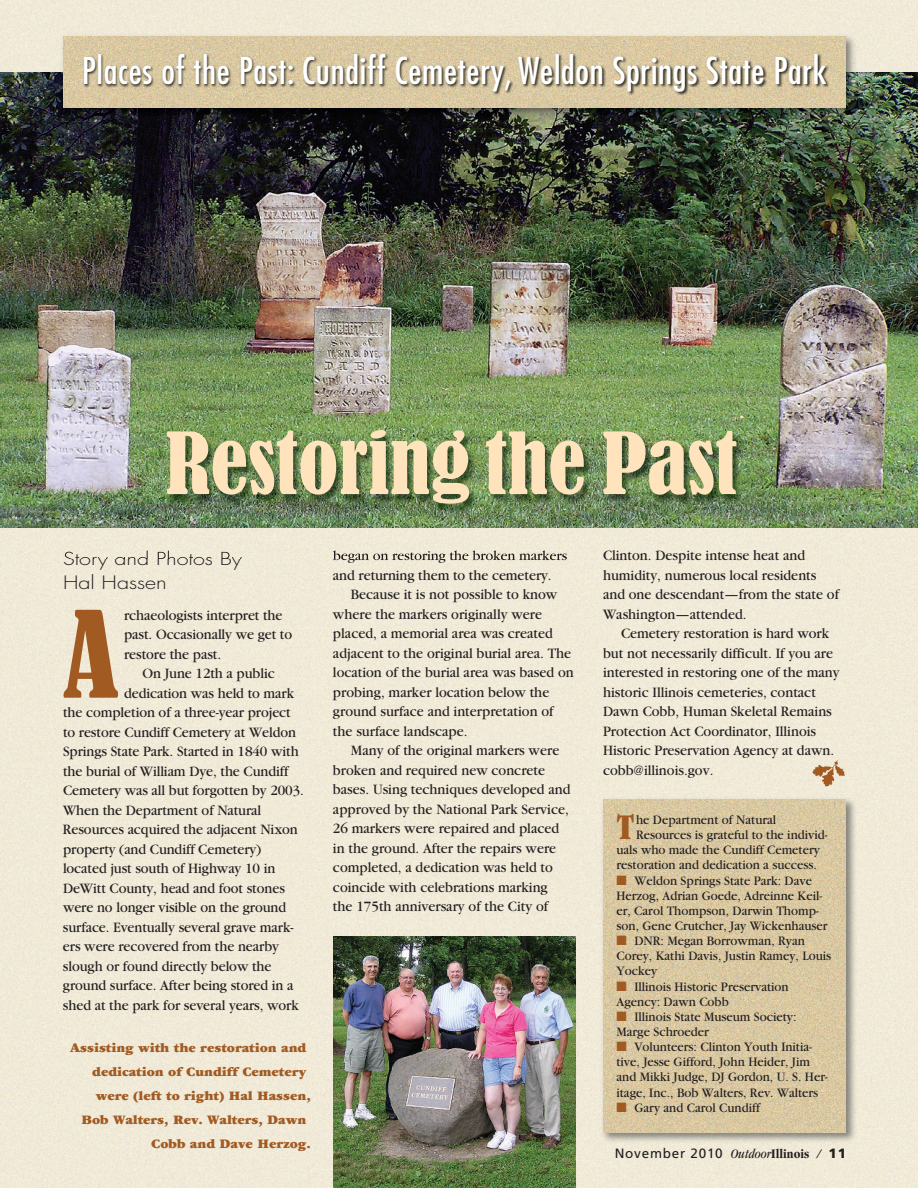
<style>
.page{position:relative;width:918px;height:1188px;background:#f0ead8}
.page>*{position:absolute;margin:0;border:0;box-sizing:border-box;transform-origin:0 0}
.t1{font:condensed 111.6px "Bernard";color:#a15a22;scale:1.05 1}
.t2{font:condensed 79.5px "Bernard";color:#fee3bc;scale:1.05 1}
.t3{font:ultra-condensed 37.5px "Garamond";color:#a15a22;scale:.95 1}
.t4{font:condensed 36px "Futura Std";letter-spacing:.02em;color:#fff}
.t5{font:300 18px/24px "Futura";color:#231f20;scale:1.2 1}
.t6{font:15px/19.5px "Garamond";color:#231f20;scale:.95 1}
.t7{font:13.5px/15.1px "Garamond";color:#231f20;scale:.95 1}
.t8{font:900 13.5px "Garamond";color:#a15a22}
.t9{font:13.5px "Frutiger";letter-spacing:.055em;color:#231f20}
.s1{color:#a15a22}
.s2{font-family:"Garamond";font-style:italic;font-stretch:condensed}
.s3{font-family:"Garamond";font-weight:700;font-stretch:condensed}
.s4{font-weight:900}
</style>
<div class="page">
<img style="left:333px;top:936px;width:243px;height:252px">
<img style="left:597px;top:794px;width:263px;height:352px">
<img style="left:603px;top:800px;width:243px;height:332px">
<img style="left:0;top:72px;width:918px;height:456px">
<img style="left:47px;top:413px;width:817px;height:145px">
<img style="left:64px;top:551px;width:167px;height:7px">
<img style="left:333px;top:550px;width:47px;height:8px">
<img style="left:57px;top:30px;width:803px;height:92px">
<img style="left:59px;top:32px;width:795px;height:84px">
<img style="left:813px;top:761px;width:31px;height:25px">
<h3 class="t4" style="left:82px;top:54px;width:747px">Places of the Past: Cundiff Cemetery, Weldon Springs State Park</h3>
<h2 class="t2" style="left:165px;top:420px;width:547px">Restoring the Past</h2>
<p class="t5" style="left:63px;top:548px;width:151px">Story and Photos By<br>Hal Hassen</p>
<h1 class="t1" style="left:63px;top:594px;width:55px">A</h1>
<p class="t6" style="left:124px;top:607px;width:178px">rchaeologists interpret the past. Occasionally we get to restore the past.</p>
<p class="t6" style="left:142px;top:665px;width:141px">On June 12th a public</p>
<p class="t6" style="left:124px;top:685px;width:180px">dedication was held to mark</p>
<p class="t6" style="left:63px;top:704px;width:241px">the completion of a three-year project</p>
<p class="t6" style="left:63px;top:724px;width:247px">to restore Cundiff Cemetery at Weldon</p>
<p class="t6" style="left:63px;top:743px;width:250px">Springs State Park. Started in 1840 with</p>
<p class="t6" style="left:63px;top:763px;width:239px">the burial of William Dye, the Cundiff</p>
<p class="t6" style="left:63px;top:782px;width:255px">Cemetery was all but forgotten by 2003.</p>
<p class="t6" style="left:63px;top:802px;width:210px">When the Department of Natural</p>
<p class="t6" style="left:63px;top:821px;width:249px">Resources acquired the adjacent Nixon</p>
<p class="t6" style="left:63px;top:841px;width:210px">property (and Cundiff Cemetery)</p>
<p class="t6" style="left:63px;top:860px;width:225px">located just south of Highway 10 in</p>
<p class="t6" style="left:63px;top:880px;width:235px">DeWitt County, head and foot stones</p>
<p class="t6" style="left:63px;top:899px;width:236px">were no longer visible on the ground</p>
<p class="t6" style="left:63px;top:919px;width:244px">surface. Eventually several grave mark-</p>
<p class="t6" style="left:63px;top:938px;width:229px">ers were recovered from the nearby</p>
<p class="t6" style="left:63px;top:958px;width:221px">slough or found directly below the</p>
<p class="t6" style="left:63px;top:977px;width:244px">ground surface. After being stored in a</p>
<p class="t6" style="left:63px;top:997px;width:250px">shed at the park for several years, work</p>
<p class="t8" style="left:70px;top:1043px;width:238px">Assisting with the restoration and</p>
<p class="t8" style="left:92px;top:1067px;width:216px">dedication of Cundiff Cemetery</p>
<p class="t8" style="left:96px;top:1091px;width:217px">were (left to right) Hal Hassen,</p>
<p class="t8" style="left:81px;top:1115px;width:227px">Bob Walters, Rev. Walters, Dawn</p>
<p class="t8" style="left:151px;top:1139px;width:161px">Cobb and Dave Herzog.</p>
<p class="t6" style="left:333px;top:547px;width:248px">began on restoring the broken markers and returning them to the cemetery.</p>
<p class="t6" style="left:333px;top:586px;width:255px;text-indent:18px">Because it is not possible to know where the markers originally were placed, a memorial area was created adjacent to the original burial area. The location of the burial area was based on probing, marker location below the ground surface and interpretation of the surface landscape.</p>
<p class="t6" style="left:333px;top:742px;width:252px;text-indent:18px">Many of the original markers were broken and required new concrete bases. Using techniques developed and approved by the National Park Service, 26 markers were repaired and placed in the ground. After the repairs were completed, a dedication was held to coincide with celebrations marking the 175th anniversary of the City of</p>
<p class="t6" style="left:603px;top:547px;width:250px">Clinton. Despite intense heat and humidity, numerous local residents and one descendant—from the state of<br>Washington—attended.</p>
<p class="t6" style="left:603px;top:625px;width:251px;text-indent:18px">Cemetery restoration is hard work but not necessarily difficult. If you are interested in restoring one of the many historic Illinois cemeteries, contact Dawn Cobb, Human Skeletal Remains Protection Act Coordinator, Illinois Historic Preservation Agency at dawn. cobb@illinois.gov.</p>
<h3 class="t3" style="left:616px;top:813px;width:20px">T</h3>
<p class="t7" style="left:636px;top:813px;width:149px">he Department of Natural</p>
<p class="t7" style="left:636px;top:828px;width:203px">Resources is grateful to the individ-</p>
<p class="t7" style="left:617px;top:844px;width:216px">uals who made the Cundiff Cemetery</p>
<p class="t7" style="left:617px;top:859px;width:212px">restoration and dedication a success.</p>
<p class="t7" style="left:616px;top:874px;width:224px"><span class="s1">■</span> Weldon Springs State Park: Dave Herzog, Adrian Goede, Adreinne Keil&shy;er, Carol Thompson, Darwin Thomp&shy;son, Gene Crutcher, Jay Wickenhauser</p>
<p class="t7" style="left:616px;top:935px;width:228px"><span class="s1">■</span> DNR: Megan Borrowman, Ryan<br>Corey, Kathi Davis, Justin Ramey, Louis<br>Yockey</p>
<p class="t7" style="left:616px;top:980px;width:183px"><span class="s1">■</span> Illinois Historic Preservation<br>Agency: Dawn Cobb</p>
<p class="t7" style="left:616px;top:1010px;width:191px"><span class="s1">■</span> Illinois State Museum Society:<br>Marge Schroeder</p>
<p class="t7" style="left:616px;top:1041px;width:224px"><span class="s1">■</span> Volunteers: Clinton Youth Initia&shy;tive, Jesse Gifford, John Heider, Jim and Mikki Judge, DJ Gordon, U. S. Her&shy;itage, Inc., Bob Walters, Rev. Walters</p>
<p class="t7" style="left:616px;top:1101px;width:153px"><span class="s1">■</span> Gary and Carol Cundiff</p>
<p class="t9" style="left:615px;top:1148px;width:233px">November 2010 <span class="s2">Outdoor</span><span class="s3">Illinois</span> <span class="s2">/</span> <span class="s4">11</span></p>
</div>
